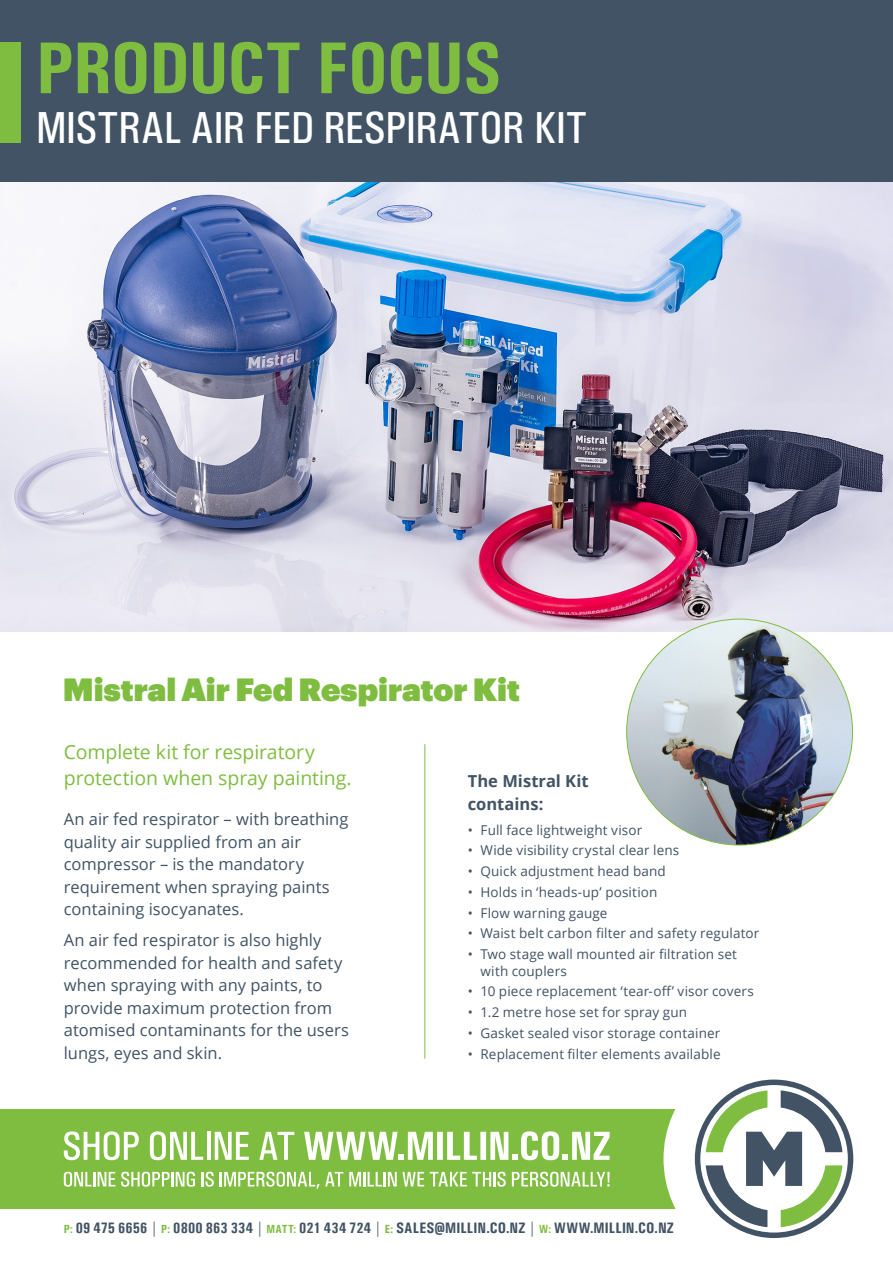
<style>
.page{position:relative;width:893px;height:1263px;background:#fff}
.page>*{position:absolute;margin:0;border:0;box-sizing:border-box;transform-origin:0 0}
.t1{font:700 73.5px "Univers Condensed";letter-spacing:-.02em;color:#7fbd41}
.t2{font:45px "Univers Condensed";letter-spacing:-.005em;color:#fff}
.Product_Headline{font:31.5px "Graphik Super";color:#7fbd41}
.Intro_Copy{font:19.5px/25.5px "Open Sans";letter-spacing:-.005em;color:#7fbd41}
.Body_Copy_11pt{font:16.5px/22.5px "Open Sans";color:#415364}
.Body_Copy_11pt-2{font:700 16.5px/22.5px "Open Sans";color:#415364}
.t3{font:700 15.15px "Univers Condensed";letter-spacing:.01em;color:#415364}
.t4{font:13.5px/16.5px "Open Sans";letter-spacing:.01em;color:#415364}
.s1{font-size:11.85px;color:#7fbd41}
</style>
<div class="page">
<div style="left:0;top:0;width:893px;height:183px;background:#415364"></div>
<div style="left:0;top:43px;width:21px;height:100px;background:#7fbd41"></div>
<div style="left:0;top:1109px;width:761px;height:100px;background:#7fbd41"></div>
<svg style="left:663px;top:1109px;width:191px;height:100px;background:#edf5e5"></svg>
<svg style="left:695px;top:1079px;width:158px;height:159px"></svg>
<svg style="left:64px;top:1172px;width:51px;height:15px"></svg>
<svg style="left:121px;top:1172px;width:74px;height:15px"></svg>
<hr style="left:201px;top:1172px;width:3px;height:14px;background:#fff">
<svg style="left:205px;top:1172px;width:9px;height:15px"></svg>
<svg style="left:220px;top:1172px;width:123px;height:17px"></svg>
<svg style="left:349px;top:1172px;width:75px;height:14px"></svg>
<svg style="left:430px;top:1172px;width:76px;height:15px"></svg>
<svg style="left:512px;top:1172px;width:98px;height:15px"></svg>
<svg style="left:64px;top:1131px;width:75px;height:29px"></svg>
<svg style="left:150px;top:1131px;width:53px;height:29px"></svg>
<hr style="left:207px;top:1132px;width:3px;height:28px;background:#fff">
<svg style="left:215px;top:1132px;width:34px;height:28px"></svg>
<svg style="left:259px;top:1132px;width:35px;height:28px"></svg>
<svg style="left:304px;top:1131px;width:306px;height:29px"></svg>
<img style="left:0;top:183px;width:893px;height:448px">
<img style="left:627px;top:619px;width:225px;height:226px;border-radius:113px">
<hr style="left:424px;top:744px;width:1px;height:314px;background:#7fbd41">
<p class="t1" style="left:36px;top:24px;width:467px">PRODUCT FOCUS</p>
<p class="t2" style="left:36px;top:101px;width:553px">MISTRAL AIR FED RESPIRATOR KIT</p>
<p class="Product_Headline" style="left:63px;top:665px;width:459px">Mistral Air Fed Respirator Kit</p>
<p class="Intro_Copy" style="left:64px;top:739px;width:289px">Complete kit for respiratory protection when spray painting.</p>
<p class="Body_Copy_11pt" style="left:64px;top:807px;width:286px">An air fed respirator – with breathing quality air supplied from an air compressor – is the mandatory requirement when spraying paints containing isocyanates.</p>
<p class="Body_Copy_11pt" style="left:64px;top:928px;width:287px">An air fed respirator is also highly recommended for health and safety when spraying with any paints, to provide maximum protection from atomised contaminants for the users lungs, eyes and skin.</p>
<p class="Body_Copy_11pt-2" style="left:468px;top:769px;width:122px">The Mistral Kit contains:</p>
<p class="t4" style="left:468px;top:821px;width:176px">• Full face lightweight visor</p>
<p class="t4" style="left:468px;top:842px;width:213px">• Wide visibility crystal clear lens</p>
<p class="t4" style="left:468px;top:862px;width:200px">• Quick adjustment head band</p>
<p class="t4" style="left:468px;top:883px;width:191px">• Holds in ‘heads-up’ position</p>
<p class="t4" style="left:468px;top:904px;width:141px">• Flow warning gauge</p>
<p class="t4" style="left:468px;top:925px;width:293px">• Waist belt carbon filter and safety regulator</p>
<p class="t4" style="left:480px;top:945px;width:258px;text-indent:-13px">• Two stage wall mounted air filtration set with couplers</p>
<p class="t4" style="left:468px;top:983px;width:288px">• 10 piece replacement ‘tear-off’ visor covers</p>
<p class="t4" style="left:468px;top:1003px;width:221px">• 1.2 metre hose set for spray gun</p>
<p class="t4" style="left:468px;top:1024px;width:254px">• Gasket sealed visor storage container</p>
<p class="t4" style="left:468px;top:1045px;width:254px">• Replacement filter elements available</p>
<p class="t3" style="left:64px;top:1219px;width:612px"><span class="s1">P:</span> 09 475 6656 | <span class="s1">P:</span> 0800 863 334 | <span class="s1">MATT:</span> 021 434 724 | <span class="s1">E:</span> SALES@MILLIN.CO.NZ | <span class="s1">W:</span> WWW.MILLIN.CO.NZ</p>
</div>
